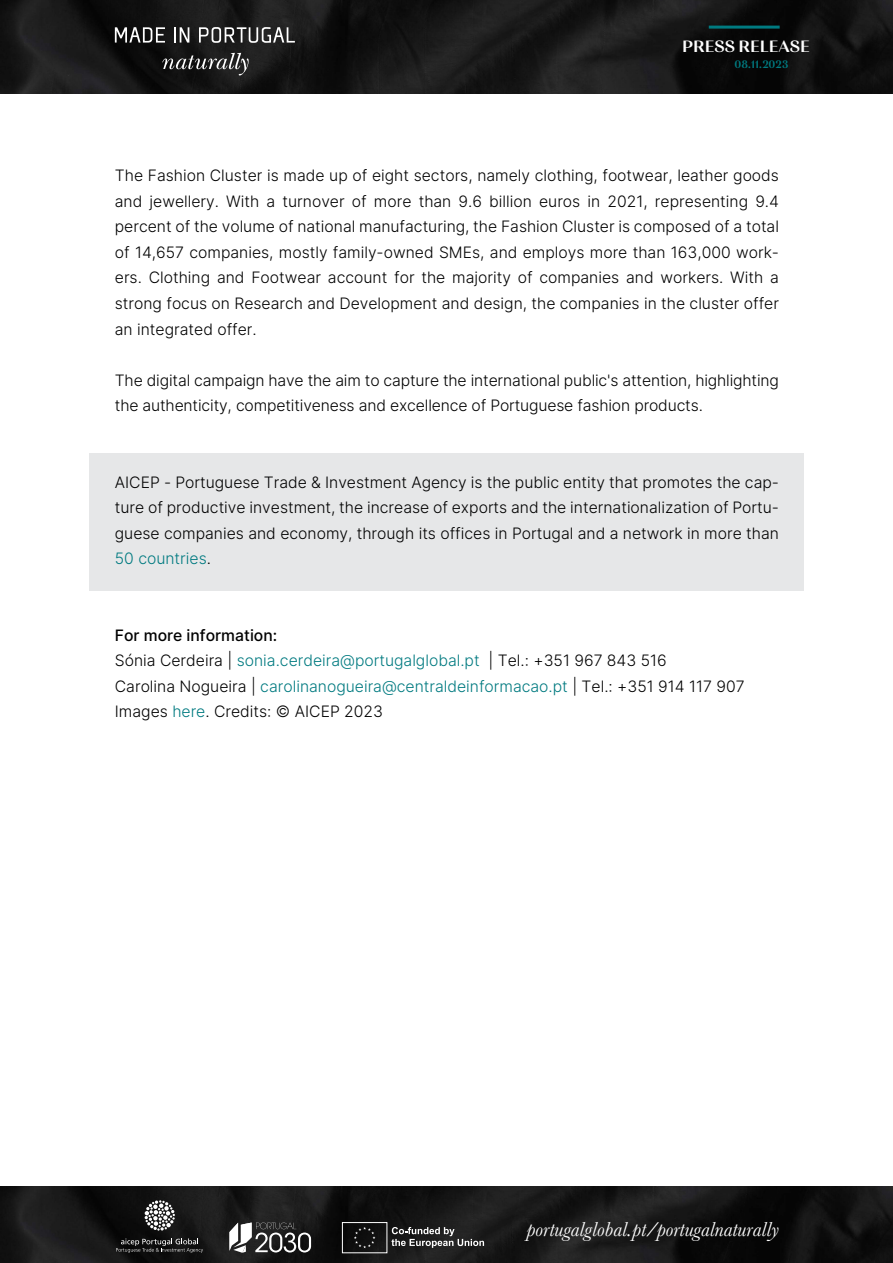
<style>
.page{position:relative;width:893px;height:1263px;background:#fff}
.page>*{position:absolute;margin:0;border:0;box-sizing:border-box;transform-origin:0 0}
.t1{font:italic 21px "Baskerville";color:#fff}
.t2{font:18px "Calma Global Medium";color:#fff}
.t3{font:300 15.75px/25.5px "Inter";color:#000;text-align:justify}
.t4{font:12px "Calma Global Medium";color:#007a80}
.s1{color:#007a80}
.s2{font-weight:500}
</style>
<div class="page">
<img style="left:0;top:0;width:893px;height:94px">
<img style="left:0;top:1186px;width:893px;height:77px">
<svg style="left:115px;top:27px;width:50px;height:16px"></svg>
<svg style="left:174px;top:27px;width:15px;height:16px"></svg>
<svg style="left:199px;top:27px;width:96px;height:16px"></svg>
<svg style="left:162px;top:53px;width:87px;height:22px;background:#404040"></svg>
<hr style="left:709px;top:26px;width:71px;height:3px;background:#007a80">
<div style="left:89px;top:454px;width:715px;height:137px;background:#e6e7e8"></div>
<svg style="left:229px;top:1222px;width:82px;height:31px"></svg>
<div style="left:342px;top:1222px;width:45px;height:31px;border:1px solid #fff"></div>
<svg style="left:354px;top:1227px;width:21px;height:21px"></svg>
<svg style="left:391px;top:1227px;width:93px;height:21px;background:#4f4f4f"></svg>
<svg style="left:145px;top:1200px;width:30px;height:30px"></svg>
<svg style="left:116px;top:1238px;width:87px;height:15px"></svg>
<p class="t2" style="left:682px;top:35px;width:129px">PRESS RELEASE</p>
<p class="t4" style="left:734px;top:57px;width:55px">08.11.2023</p>
<p class="t3" style="left:115px;top:163px;width:666px">The Fashion Cluster is made up of eight sectors, namely clothing, footwear, leather goods and jewellery. With a turnover of more than 9.6 billion euros in 2021, representing 9.4 percent of the volume of national manufacturing, the Fashion Cluster is composed of a total of 14,657 companies, mostly family-owned SMEs, and employs more than 163,000 work&shy;ers. Clothing and Footwear account for the majority of companies and workers. With a strong focus on Research and Development and design, the companies in the cluster offer an integrated offer.</p>
<p class="t3" style="left:115px;top:367px;width:666px">The digital campaign have the aim to capture the international public's attention, highlighting the authenticity, competitiveness and excellence of Portuguese fashion products.</p>
<p class="t3" style="left:115px;top:469px;width:666px">AICEP - Portuguese Trade &amp; Investment Agency is the public entity that promotes the cap&shy;ture of productive investment, the increase of exports and the internationalization of Portu&shy;guese companies and economy, through its offices in Portugal and a network in more than <span class="s1">50 countries</span>.</p>
<p class="t3" style="left:115px;top:622px;width:631px;text-align:left"><span class="s2">For more information:<br></span>Sónia Cerdeira | <span class="s1">sonia.cerdeira@portugalglobal.pt</span> | Tel.: +351 967 843 516<br>Carolina Nogueira | <span class="s1">carolinanogueira@centraldeinformacao.pt</span> | Tel.: +351 914 117 907<br>Images <span class="s1">here</span>. Credits: © AICEP 2023</p>
<h1 class="t1" style="left:527px;top:1216px;width:254px">portugalglobal.pt/portugalnaturally</h1>
</div>
